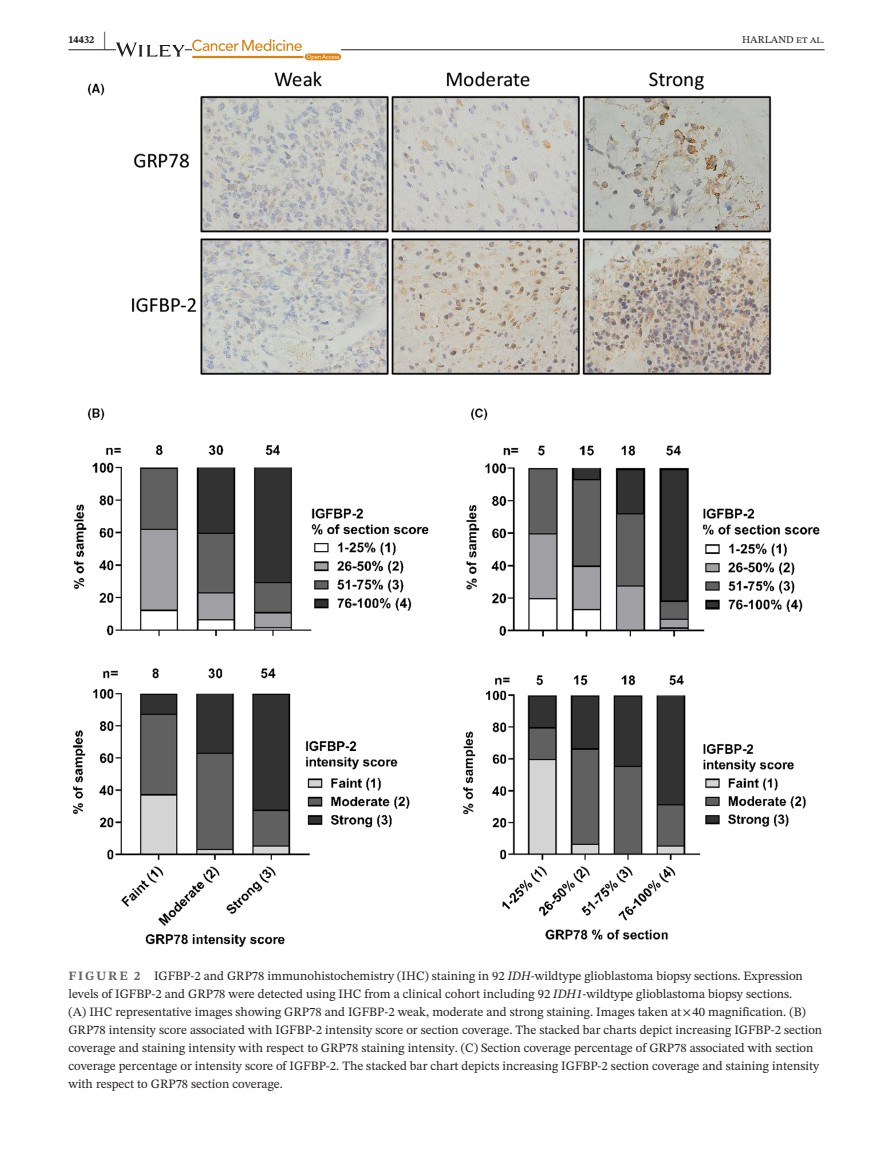
<style>
.page{position:relative;width:893px;height:1174px;background:#fff}
.page>*{position:absolute;margin:0;border:0;box-sizing:border-box;transform-origin:0 0}
.t1{font:12.75px/18px "STIX Two Text";color:#231f20}
.t2{font:10.5px "STIX Two Text";color:#231f20}
.t3{font:700 10.5px "STIX Two Text";color:#231f20}
.s1{font-size:21px}
.s2{font-weight:700;color:#636366}
.s3{font-style:italic}
.s4{font-family:"STIX"}
</style>
<div class="page">
<hr style="left:68px;top:49px;width:756px;height:1px;background:#231f20">
<svg style="left:116px;top:43px;width:69px;height:14px"></svg>
<svg style="left:192px;top:39px;width:149px;height:21px"></svg>
<img style="left:73px;top:71px;width:747px;height:876px">
<p class="t3" style="left:68px;top:32px;width:39px">14432 <span class="s1">|</span></p>
<p class="t2" style="left:742px;top:32px;width:84px">HARLAND et al.</p>
<p class="t1" style="left:68px;top:966px;width:755px"><span class="s2">FIGURE 2</span> IGFBP-2 and GRP78 immunohistochemistry (IHC) staining in 92 <span class="s3">IDH-</span>wildtype glioblastoma biopsy sections. Expression levels of IGFBP-2 and GRP78 were detected using IHC from a clinical cohort including 92 <span class="s3">IDH1</span>-wildtype glioblastoma biopsy sections.<br>(A) IHC representative images showing GRP78 and IGFBP-2 weak, moderate and strong staining. Images taken at<span class="s4">×</span>40 magnification. (B)<br>GRP78 intensity score associated with IGFBP-2 intensity score or section coverage. The stacked bar charts depict increasing IGFBP-2 section coverage and staining intensity with respect to GRP78 staining intensity. (C) Section coverage percentage of GRP78 associated with section coverage percentage or intensity score of IGFBP-2. The stacked bar chart depicts increasing IGFBP-2 section coverage and staining intensity with respect to GRP78 section coverage.</p>
</div>
